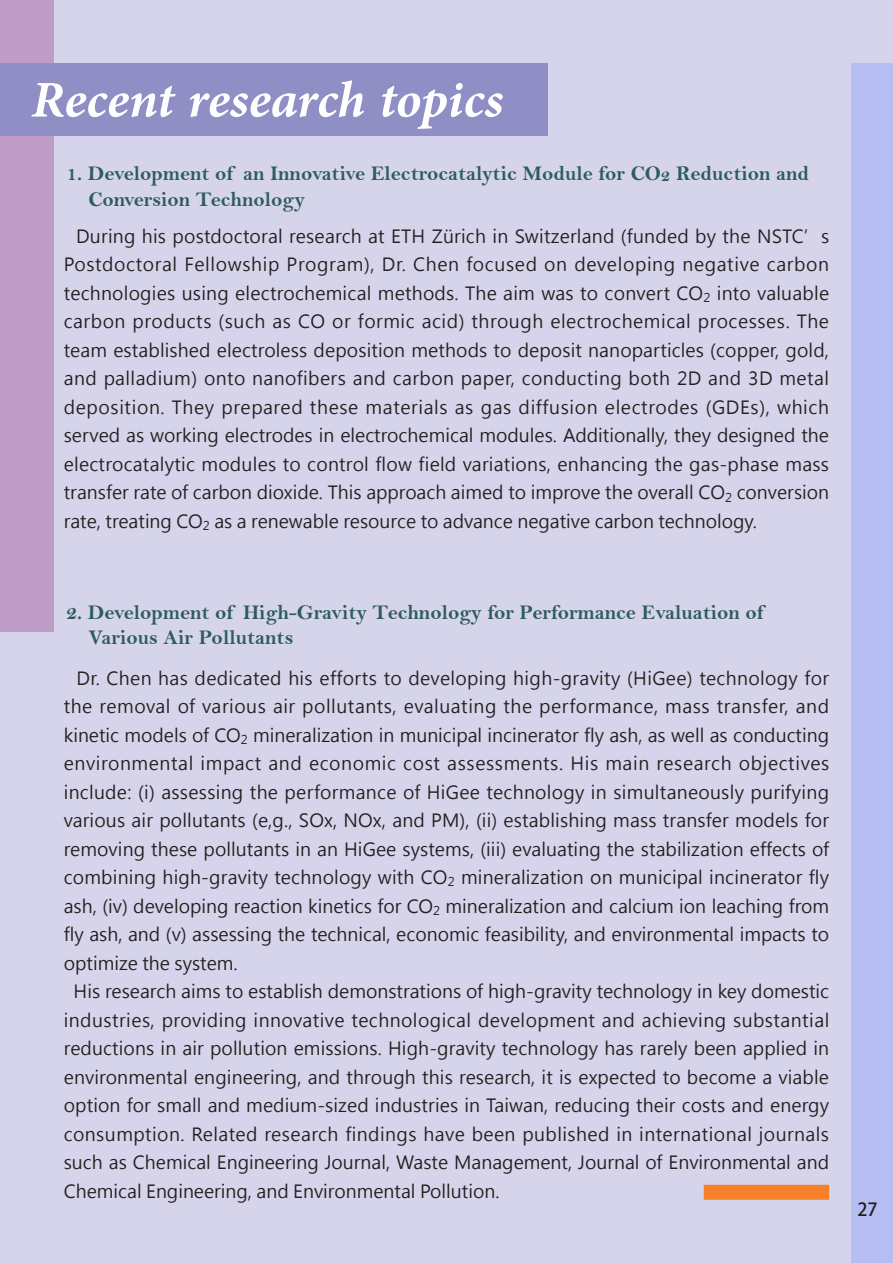
<style>
.page{position:relative;width:893px;height:1263px;background:#d6d4ea}
.page>*{position:absolute;margin:0;border:0;box-sizing:border-box;transform-origin:0 0}
.t1{font:italic 700 72px "Adobe Arabic";color:#fff}
.t2{font:21px "Bell MT Bold";color:#2d5c5f}
.t3{font:18px/28.5px "Microsoft Jheng Hei";color:#231f20;text-align:justify}
.t4{font:700 18px "Adobe Fan Heiti Std";color:#231f20}
.s1{font-size:18px}
</style>
<div class="page">
<div style="left:0;top:0;width:53px;height:631px;background:#c09dc7"></div>
<div style="left:851px;top:64px;width:42px;height:1199px;background:#b6bdf1"></div>
<div style="left:704px;top:1185px;width:125px;height:15px;background:#f8802a"></div>
<div style="left:0;top:64px;width:547px;height:72px;background:#8f8fc5"></div>
<p class="t1" style="left:31px;top:50px;width:473px">Recent research topics</p>
<p class="t2" style="left:66px;top:161px;width:745px">1. Development of an Innovative Electrocatalytic Module for CO<span class="s1">2</span> Reduction and</p>
<p class="t2" style="left:88px;top:186px;width:218px">Conversion Technology</p>
<p class="t3" style="left:64px;top:222px;width:767px;text-indent:12px">During his postdoctoral research at ETH Zürich in Switzerland (funded by the NSTC’s Postdoctoral Fellowship Program), Dr. Chen focused on developing negative carbon technologies using electrochemical methods. The aim was to convert CO<sub>2</sub> into valuable carbon products (such as CO or formic acid) through electrochemical processes. The team established electroless deposition methods to deposit nanoparticles (copper, gold, and palladium) onto nanofibers and carbon paper, conducting both 2D and 3D metal deposition. They prepared these materials as gas diffusion electrodes (GDEs), which served as working electrodes in electrochemical modules. Additionally, they designed the electrocatalytic modules to control flow field variations, enhancing the gas-phase mass transfer rate of carbon dioxide. This approach aimed to improve the overall CO<sub>2</sub> conversion rate, treating CO<sub>2</sub> as a renewable resource to advance negative carbon technology.</p>
<p class="t2" style="left:66px;top:600px;width:699px">2. Development of High-Gravity Technology for Performance Evaluation of</p>
<p class="t2" style="left:88px;top:625px;width:207px">Various Air Pollutants</p>
<p class="t3" style="left:64px;top:664px;width:767px;text-indent:13px">Dr. Chen has dedicated his efforts to developing high-gravity (HiGee) technology for the removal of various air pollutants, evaluating the performance, mass transfer, and kinetic models of CO<sub>2</sub> mineralization in municipal incinerator fly ash, as well as conducting environmental impact and economic cost assessments. His main research objectives include: (i) assessing the performance of HiGee technology in simultaneously purifying various air pollutants (e,g., SOx, NOx, and PM), (ii) establishing mass transfer models for removing these pollutants in an HiGee systems, (iii) evaluating the stabilization effects of combining high-gravity technology with CO<sub>2</sub> mineralization on municipal incinerator fly ash, (iv) developing reaction kinetics for CO<sub>2</sub> mineralization and calcium ion leaching from fly ash, and (v) assessing the technical, economic feasibility, and environmental impacts to optimize the system.</p>
<p class="t3" style="left:64px;top:977px;width:767px;text-indent:10px">His research aims to establish demonstrations of high-gravity technology in key domestic industries, providing innovative technological development and achieving substantial reductions in air pollution emissions. High-gravity technology has rarely been applied in environmental engineering, and through this research, it is expected to become a viable option for small and medium-sized industries in Taiwan, reducing their costs and energy consumption. Related research findings have been published in international journals such as Chemical Engineering Journal, Waste Management, Journal of Environmental and Chemical Engineering, and Environmental Pollution.</p>
<p class="t4" style="left:857px;top:1198px;width:22px">27</p>
</div>
